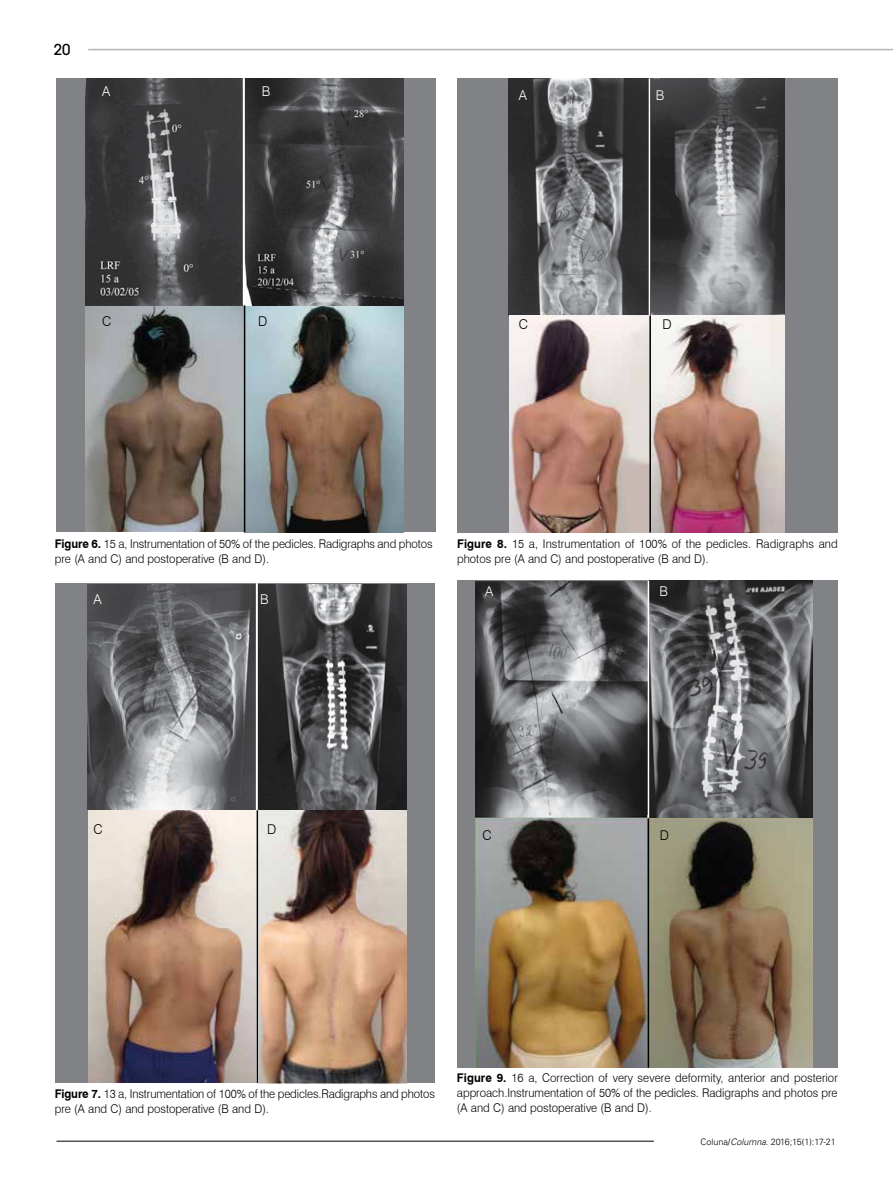
<style>
.page{position:relative;width:893px;height:1191px;background:#fff}
.page>*{position:absolute;margin:0;border:0;box-sizing:border-box;transform-origin:0 0}
.t1{font:500 15px "Avant Garde";color:#000}
.t2{font:300 13.5px "Swiss 721 BT";color:#fff}
.t3{font:300 13.5px "Swiss 721 BT";color:#000}
.t4{font:300 12px/15px "Swiss 721 BT";color:#000;scale:.95 1}
.t5{font:300 9px "Univers";color:#000}
.s1{font-weight:700}
.s2{font-style:italic}
</style>
<div class="page">
<hr style="left:88px;top:49px;width:805px;height:1px;background:#000">
<hr style="left:57px;top:1140px;width:597px;height:1px;background:#000">
<div style="left:55px;top:583px;width:380px;height:500px;background:#808285"></div>
<img style="left:88px;top:584px;width:318px;height:499px">
<hr style="left:256px;top:583px;width:2px;height:500px;background:#fff">
<div style="left:56px;top:78px;width:380px;height:453px;background:#808285"></div>
<img style="left:85px;top:78px;width:319px;height:454px">
<div style="left:457px;top:78px;width:381px;height:454px;background:#808285"></div>
<img style="left:508px;top:78px;width:277px;height:237px">
<img style="left:509px;top:315px;width:140px;height:217px">
<img style="left:651px;top:315px;width:134px;height:217px">
<hr style="left:649px;top:78px;width:1px;height:237px;background:#fff">
<hr style="left:649px;top:315px;width:2px;height:217px;background:#000">
<hr style="left:243px;top:78px;width:2px;height:228px;background:#fff">
<hr style="left:244px;top:305px;width:1px;height:227px;background:#000">
<hr style="left:257px;top:810px;width:1px;height:273px;background:#000">
<div style="left:457px;top:580px;width:381px;height:487px;background:#808285"></div>
<img style="left:475px;top:818px;width:337px;height:249px">
<img style="left:475px;top:580px;width:337px;height:238px">
<hr style="left:648px;top:580px;width:1px;height:238px;background:#fff">
<hr style="left:648px;top:818px;width:1px;height:249px;background:#000">
<p class="t1" style="left:54px;top:40px;width:18px">20</p>
<p class="t2" style="left:102px;top:83px;width:10px">A</p>
<p class="t2" style="left:262px;top:83px;width:10px">B</p>
<p class="t2" style="left:519px;top:87px;width:10px">A</p>
<p class="t2" style="left:656px;top:87px;width:10px">B</p>
<p class="t3" style="left:102px;top:313px;width:11px">C</p>
<p class="t3" style="left:258px;top:313px;width:11px">D</p>
<p class="t3" style="left:519px;top:316px;width:11px">C</p>
<p class="t3" style="left:662px;top:316px;width:11px">D</p>
<p class="t4" style="left:55px;top:536px;width:399px"><span class="s1">Figure 6.</span> 15 a, Instrumentation of 50% of the pedicles. Radigraphs and photos pre (A and C) and postoperative (B and D).</p>
<p class="t2" style="left:94px;top:591px;width:10px">A</p>
<p class="t2" style="left:260px;top:591px;width:10px">B</p>
<p class="t4" style="left:457px;top:536px;width:402px"><span class="s1">Figure 8.</span> 15 a, Instrumentation of 100% of the pedicles. Radigraphs and photos pre (A and C) and postoperative (B and D).</p>
<p class="t2" style="left:485px;top:583px;width:10px">A</p>
<p class="t2" style="left:659px;top:583px;width:10px">B</p>
<p class="t3" style="left:94px;top:820px;width:11px">C</p>
<p class="t3" style="left:267px;top:820px;width:11px">D</p>
<p class="t3" style="left:483px;top:827px;width:11px">C</p>
<p class="t3" style="left:660px;top:827px;width:11px">D</p>
<p class="t4" style="left:55px;top:1086px;width:402px"><span class="s1">Figure 7.</span> 13 a, Instrumentation of 100% of the pedicles.Radigraphs and photos pre (A and C) and postoperative (B and D).</p>
<p class="t4" style="left:457px;top:1070px;width:402px;text-align:justify"><span class="s1">Figure 9.</span> 16 a, Correction of very severe deformity, anterior and posterior approach.Instrumentation of 50% of the pedicles. Radigraphs and photos pre (A and C) and postoperative (B and D).</p>
<p class="t5" style="left:700px;top:1136px;width:137px">Coluna/<span class="s2">Columna</span>. 2016;15(1):17-21</p>
</div>
